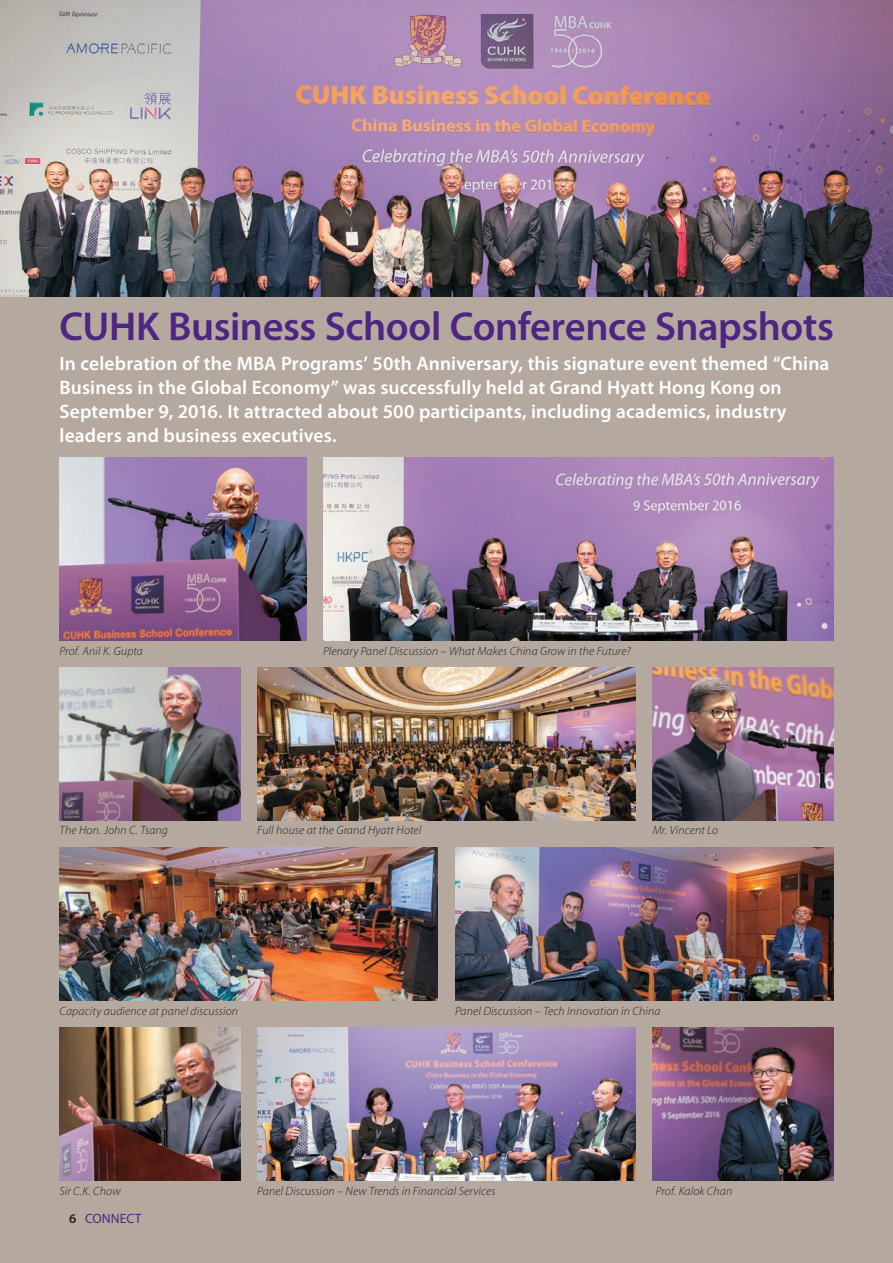
<style>
.page{position:relative;width:893px;height:1263px;background:#fff}
.page>*{position:absolute;margin:0;border:0;box-sizing:border-box;transform-origin:0 0}
.t1{font:600 40.5px "Myriad Pro";letter-spacing:-.01em;color:#4e2582}
.t2{font:600 19.5px/24px "Myriad Pro";letter-spacing:.005em;color:#fff}
.t3{font:13.5px "Myriad Pro";letter-spacing:.005em;color:#4e2582}
.t4{font:italic 300 12px "Myriad Pro";letter-spacing:.015em;color:#231f20}
.s1{font-weight:600;color:#231f20}
</style>
<div class="page">
<div style="left:0;top:273px;width:893px;height:990px;background:#b5a99f"></div>
<img style="left:0;top:0;width:893px;height:297px">
<img style="left:257px;top:668px;width:379px;height:153px">
<img style="left:257px;top:1027px;width:379px;height:153px">
<img style="left:455px;top:847px;width:378px;height:153px">
<img style="left:653px;top:1027px;width:180px;height:153px">
<img style="left:60px;top:1027px;width:180px;height:153px">
<img style="left:60px;top:847px;width:378px;height:153px">
<img style="left:653px;top:668px;width:180px;height:153px">
<img style="left:60px;top:668px;width:180px;height:153px">
<img style="left:60px;top:458px;width:246px;height:183px">
<img style="left:323px;top:458px;width:510px;height:183px">
<h1 class="t1" style="left:60px;top:301px;width:776px">CUHK Business School Conference Snapshots</h1>
<p class="t2" style="left:60px;top:351px;width:771px">In celebration of the MBA Programs’ 50th Anniversary, this signature event themed “China Business in the Global Economy” was successfully held at Grand Hyatt Hong Kong on September 9, 2016. It attracted about 500 participants, including academics, industry leaders and business executives.</p>
<p class="t4" style="left:60px;top:644px;width:85px">Prof. Anil K. Gupta</p>
<p class="t4" style="left:323px;top:644px;width:309px">Plenary Panel Discussion – What Makes China Grow in the Future?</p>
<p class="t4" style="left:60px;top:823px;width:110px">The Hon. John C. Tsang</p>
<p class="t4" style="left:257px;top:823px;width:166px">Full house at the Grand Hyatt Hotel</p>
<p class="t4" style="left:653px;top:823px;width:67px">Mr. Vincent Lo</p>
<p class="t4" style="left:60px;top:1003px;width:180px">Capacity audience at panel discussion</p>
<p class="t4" style="left:455px;top:1003px;width:207px">Panel Discussion – Tech Innovation in China</p>
<p class="t4" style="left:60px;top:1183px;width:63px">Sir C.K. Chow</p>
<p class="t4" style="left:257px;top:1183px;width:240px">Panel Discussion – New Trends in Financial Services</p>
<p class="t4" style="left:656px;top:1183px;width:78px">Prof. Kalok Chan</p>
<p class="t3" style="left:69px;top:1210px;width:74px"><span class="s1">6</span> CONNECT</p>
</div>
